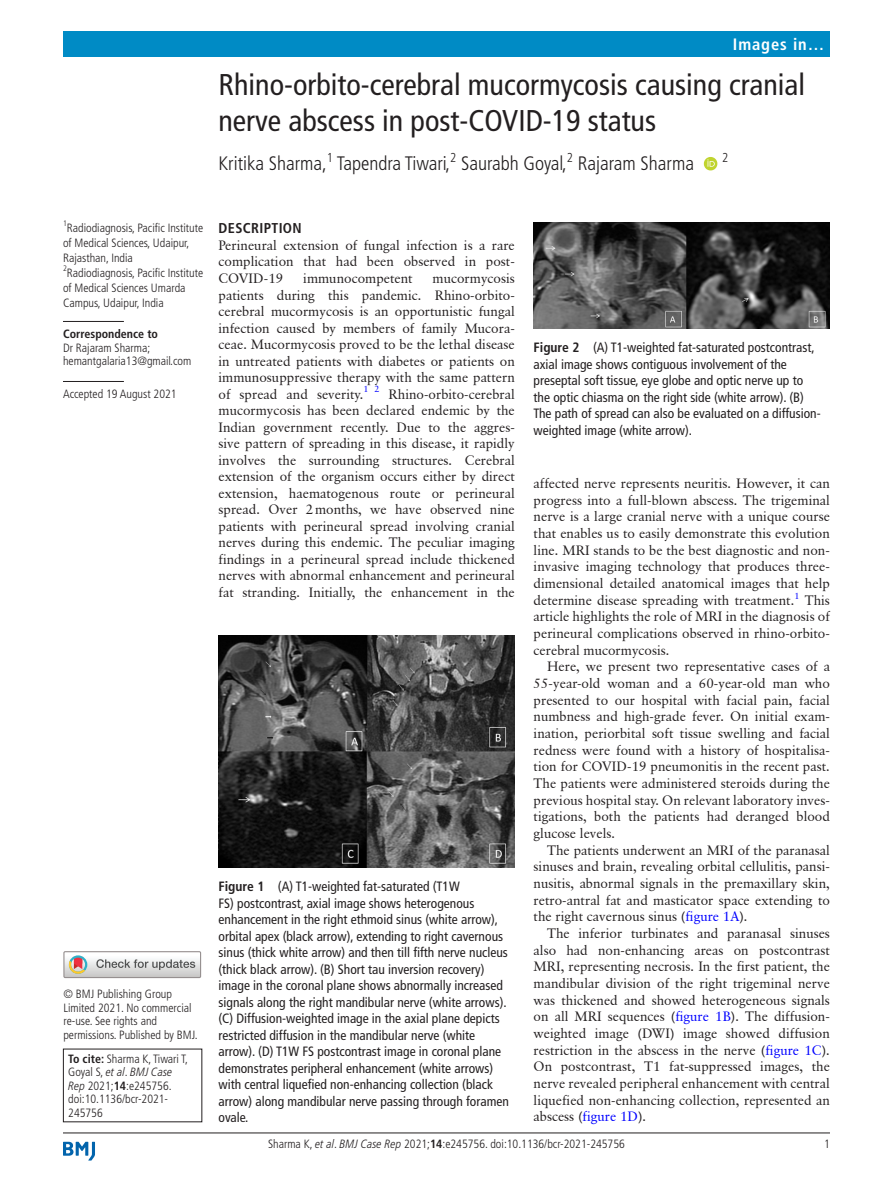
<style>
.page{position:relative;width:893px;height:1191px;background:#fff}
.page>*{position:absolute;margin:0;border:0;box-sizing:border-box;transform-origin:0 0}
.t1{font:condensed 30px/36px "Frutiger LT Pro";color:#231f20}
.t2{font:300 condensed 19.5px "Frutiger LT Pro";color:#231f20}
.t3{font:700 condensed 16.5px "Frutiger LT Std";letter-spacing:.055em;color:#fff}
.t4{font:700 condensed 14.25px "Frutiger LT Pro";letter-spacing:.025em;color:#231f20}
.t5{font:13.5px/16.6px "Classical Garamond BT";color:#231f20;text-align:justify}
.t6{font:condensed 13.5px/16.5px "Frutiger LT Pro";color:#231f20}
.t7{font:300 condensed 12.9px "Frutiger LT Pro";color:#231f20}
.t8{font:300 condensed 12px/13.5px "Frutiger LT Pro";color:#231f20}
.t9{font:700 condensed 12px "Frutiger LT Pro";color:#231f20}
.s1{font-weight:700}
.s2{font-style:italic}
.s3{color:#00f}
</style>
<div class="page">
<hr style="left:63px;top:1132px;width:767px;height:1px;background:#231f20">
<svg style="left:63px;top:1141px;width:32px;height:19px"></svg>
<svg style="left:704px;top:157px;width:13px;height:13px"></svg>
<div style="left:63px;top:31px;width:767px;height:25px;background:#008bc5"></div>
<hr style="left:63px;top:321px;width:61px;height:1px;background:#231f20">
<hr style="left:63px;top:381px;width:61px;height:1px;background:#231f20">
<div style="left:63px;top:951px;width:138px;height:27px;border:1px solid #969090"></div>
<svg style="left:64px;top:951px;width:137px;height:26px"></svg>
<img style="left:219px;top:636px;width:296px;height:231px">
<img style="left:534px;top:223px;width:296px;height:105px">
<p class="t3" style="left:733px;top:34px;width:93px">Images in…</p>
<h1 class="t1" style="left:219px;top:66px;width:588px">Rhino-orbito-cerebral mucormycosis causing cranial nerve abscess in post-COVID-19 status</h1>
<h2 class="t2" style="left:219px;top:152px;width:477px">Kritika Sharma,<sup>1</sup> Tapendra Tiwari,<sup>2</sup> Saurabh Goyal,<sup>2</sup> Rajaram Sharma</h2>
<p class="t7" style="left:722px;top:150px;width:8px">2</p>
<p class="t8" style="left:63px;top:220px;width:142px;line-height:15px"><sup>1</sup>Radiodiagnosis, Pacific Institute of Medical Sciences, Udaipur,<br>Rajasthan, India<br><sup>2</sup>Radiodiagnosis, Pacific Institute of Medical Sciences Umarda<br>Campus, Udaipur, India</p>
<p class="t9" style="left:63px;top:327px;width:97px">Correspondence to</p>
<p class="t8" style="left:63px;top:341px;width:130px">Dr Rajaram Sharma; hemantgalaria13@gmail.com</p>
<p class="t8" style="left:63px;top:387px;width:115px">Accepted 19 August 2021</p>
<p class="t8" style="left:63px;top:987px;width:136px">© BMJ Publishing Group<br>Limited 2021. No commercial re-use. See rights and permissions. Published by BMJ.</p>
<p class="t8" style="left:68px;top:1052px;width:121px"><span class="s1">To cite:</span> Sharma K, Tiwari T,<br>Goyal S, <span class="s2">et al</span>. <span class="s2">BMJ Case<br>Rep</span> 2021;<span class="s1">14</span>:e245756. doi:10.1136/bcr-2021-<br>245756</p>
<p class="t4" style="left:219px;top:220px;width:85px">DESCRIPTION</p>
<p class="t5" style="left:219px;top:237px;width:298px">Perineural extension of fungal infection is a rare complication that had been observed in post-COVID-19</p>
<p class="t5" style="left:219px;top:270px;width:298px;text-indent:214px">mucormycosis patients during this pandemic. Rhino-orbito&shy;cerebral mucormycosis is an opportunistic fungal infection caused by members of family Mucora&shy;ceae. Mucormycosis proved to be the lethal disease in untreated patients with diabetes or patients on immunosuppressive therapy with the same pattern of spread and severity.<sup>1</sup> <sup>2</sup> Rhino-orbito-cerebral mucormycosis has been declared endemic by the Indian government recently. Due to the aggres&shy;sive pattern of spreading in this disease, it rapidly involves the surrounding structures. Cerebral extension of the organism occurs either by direct extension, haematogenous route or perineural spread. Over 2months, we have observed nine patients with perineural spread involving cranial nerves during this endemic. The peculiar imaging findings in a perineural spread include thickened nerves with abnormal enhancement and perineural fat stranding. Initially, the enhancement in the</p>
<p class="t5" style="left:303px;top:270px;width:111px">immunocompetent</p>
<p class="t6" style="left:219px;top:878px;width:292px"><span class="s1">Figure 1</span> (A) T1-weighted fat-saturated (T1W<br>FS) postcontrast, axial image shows heterogenous enhancement in the right ethmoid sinus (white arrow), orbital apex (black arrow), extending to right cavernous sinus (thick white arrow) and then till fifth nerve nucleus (thick black arrow). (B) Short tau inversion recovery) image in the coronal plane shows abnormally increased signals along the right mandibular nerve (white arrows). (C) Diffusion-weighted image in the axial plane depicts restricted diffusion in the mandibular nerve (white arrow). (D) T1W FS postcontrast image in coronal plane demonstrates peripheral enhancement (white arrows) with central liquefied non-enhancing collection (black arrow) along mandibular nerve passing through foramen ovale.</p>
<p class="t6" style="left:534px;top:339px;width:289px"><span class="s1">Figure 2</span> (A) T1-weighted fat-saturated postcontrast, axial image shows contiguous involvement of the preseptal soft tissue, eye globe and optic nerve up to the optic chiasma on the right side (white arrow). (B)<br>The path of spread can also be evaluated on a diffusion&shy;weighted image (white arrow).</p>
<p class="t5" style="left:534px;top:475px;width:298px">affected nerve represents neuritis. However, it can progress into a full-blown abscess. The trigeminal nerve is a large cranial nerve with a unique course that enables us to easily demonstrate this evolution line. MRI stands to be the best diagnostic and non&shy;invasive imaging technology that produces three&shy;dimensional detailed anatomical images that help determine disease spreading with treatment.<sup>1</sup> This article highlights the role of MRI in the diagnosis of perineural complications observed in rhino-orbito&shy;cerebral mucormycosis.</p>
<p class="t5" style="left:534px;top:658px;width:298px;text-indent:14px">Here, we present two representative cases of a 55-year-old woman and a 60-year-old man who presented to our hospital with facial pain, facial numbness and high-grade fever. On initial exam&shy;ination, periorbital soft tissue swelling and facial redness were found with a history of hospitalisa&shy;tion for COVID-19 pneumonitis in the recent past.<br>The patients were administered steroids during the previous hospital stay. On relevant laboratory inves&shy;tigations, both the patients had deranged blood glucose levels.</p>
<p class="t5" style="left:534px;top:841px;width:298px;text-indent:14px">The patients underwent an MRI of the paranasal sinuses and brain, revealing orbital cellulitis, pansi&shy;nusitis, abnormal signals in the premaxillary skin, retro-antral fat and masticator space extending to the right cavernous sinus (<span class="s3">figure 1A</span>).</p>
<p class="t5" style="left:534px;top:925px;width:298px;text-indent:14px">The inferior turbinates and paranasal sinuses also had non-enhancing areas on postcontrast MRI, representing necrosis. In the first patient, the mandibular division of the right trigeminal nerve was thickened and showed heterogeneous signals on all MRI sequences (<span class="s3">figure 1B</span>). The diffusion&shy;weighted image (DWI) image showed diffusion restriction in the abscess in the nerve (<span class="s3">figure 1C</span>).<br>On postcontrast, T1 fat-suppressed images, the nerve revealed peripheral enhancement with central liquefied non-enhancing collection, represented an abscess (<span class="s3">figure 1D</span>).</p>
<p class="t8" style="left:268px;top:1136px;width:358px">Sharma K, <span class="s2">et al</span>. <span class="s2">BMJ Case Rep</span> 2021;<span class="s1">14</span>:e245756. doi:10.1136/bcr-2021-245756</p>
<p class="t8" style="left:824px;top:1136px;width:7px">1</p>
</div>
